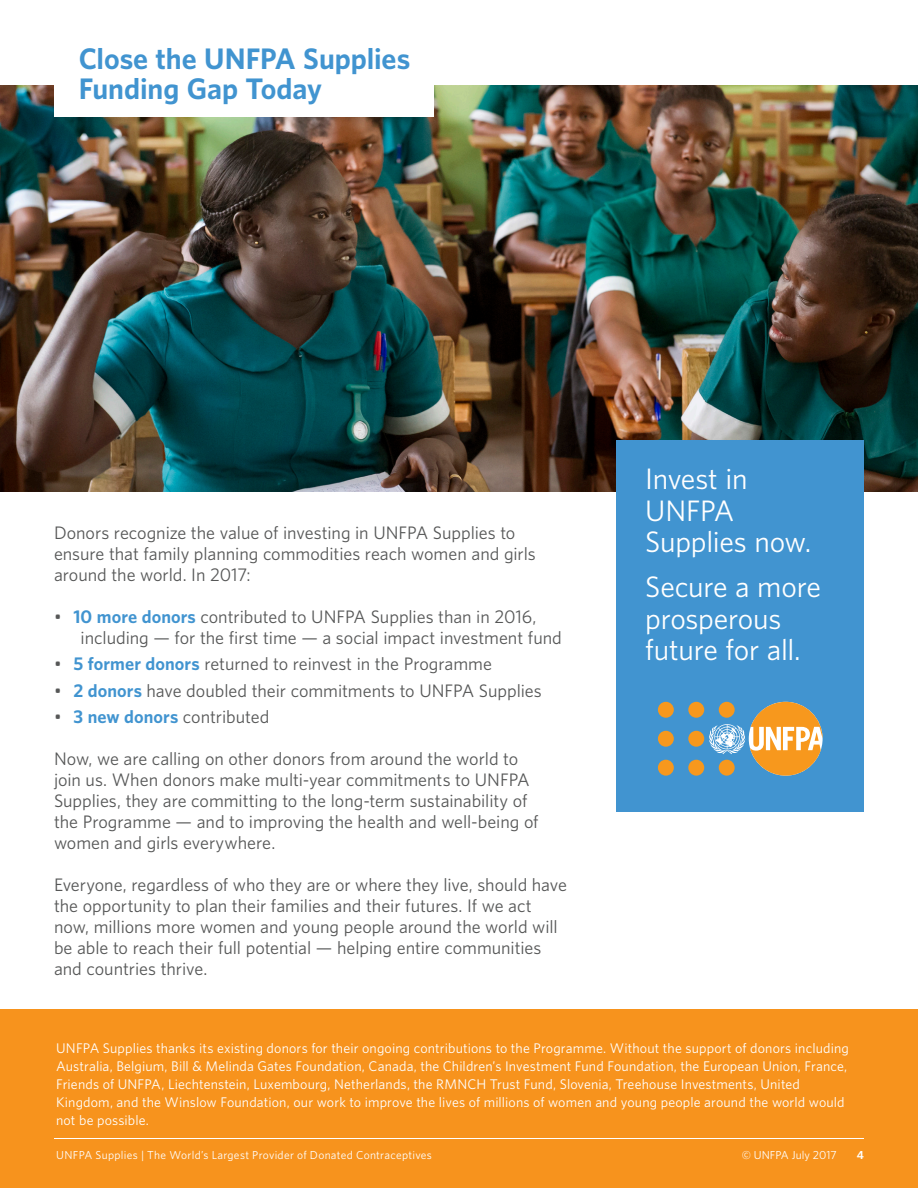
<style>
.page{position:relative;width:918px;height:1188px;background:#fff}
.page>*{position:absolute;margin:0;border:0;box-sizing:border-box;transform-origin:0 0}
.t1{font:27px/31.5px "UNFPA Text";letter-spacing:-.01em;color:#fff}
.t2{font:700 27px/30px "UNFPA";letter-spacing:-.005em;color:#4194d0}
.t3{font:16.5px/21px "UNFPA Text";letter-spacing:-.005em;color:#565757}
.t4{font:12.75px "UNFPA Text";letter-spacing:.01em;color:#fff}
.t5{font:10.5px "UNFPA Text";letter-spacing:.025em;color:#fff}
.t6{font:10.5px "UNFPA Text";color:#fff}
.t7{font:700 10.5px "UNFPA";color:#fff}
.s1{font-family:"UNFPA";font-weight:700;color:#4194d0}
</style>
<div class="page">
<div style="left:0;top:1010px;width:918px;height:178px;background:#f7931d"></div>
<img style="left:0;top:85px;width:918px;height:406px">
<div style="left:616px;top:441px;width:248px;height:371px;background:#4194d0"></div>
<div style="left:54px;top:62px;width:379px;height:55px;background:#fff"></div>
<div style="left:688px;top:731px;width:16px;height:16px;background:#f7981d;border-radius:50%"></div>
<div style="left:688px;top:760px;width:16px;height:16px;background:#f7981d;border-radius:50%"></div>
<div style="left:688px;top:702px;width:16px;height:16px;background:#f7981d;border-radius:50%"></div>
<div style="left:658px;top:731px;width:16px;height:16px;background:#f7981d;border-radius:50%"></div>
<div style="left:658px;top:760px;width:16px;height:16px;background:#f7981d;border-radius:50%"></div>
<div style="left:658px;top:702px;width:16px;height:16px;background:#f7981d;border-radius:50%"></div>
<svg style="left:709px;top:702px;width:114px;height:74px"></svg>
<hr style="left:54px;top:1138px;width:810px;height:1px;background:#fff">
<p class="t2" style="left:79px;top:43px;width:333px">Close the UNFPA Supplies<br>Funding Gap Today</p>
<p class="t3" style="left:54px;top:521px;width:483px">Donors recognize the value of investing in UNFPA Supplies to ensure that family planning commodities reach women and girls around the world. In 2017:</p>
<p class="t3" style="left:81px;top:605px;width:483px;text-indent:-27px">• <span class="s1">10 more donors</span> contributed to UNFPA Supplies than in 2016, including — for the first time — a social impact investment fund</p>
<p class="t3" style="left:54px;top:653px;width:440px">• <span class="s1">5 former donors</span> returned to reinvest in the Programme</p>
<p class="t3" style="left:54px;top:679px;width:489px">• <span class="s1">2 donors</span> have doubled their commitments to UNFPA Supplies</p>
<p class="t3" style="left:54px;top:706px;width:217px">• <span class="s1">3 new donors</span> contributed</p>
<p class="t3" style="left:54px;top:748px;width:486px">Now, we are calling on other donors from around the world to join us. When donors make multi-year commitments to UNFPA Supplies, they are committing to the long-term sustainability of the Programme — and to improving the health and well-being of women and girls everywhere.</p>
<p class="t3" style="left:54px;top:874px;width:515px">Everyone, regardless of who they are or where they live, should have the opportunity to plan their families and their futures. If we act now, millions more women and young people around the world will be able to reach their full potential — helping entire communities and countries thrive.</p>
<p class="t1" style="left:645px;top:462px;width:168px">Invest in<br>UNFPA<br>Supplies now.</p>
<p class="t1" style="left:645px;top:570px;width:177px">Secure a more prosperous future for all.</p>
<p class="t4" style="left:56px;top:1040px;width:794px">UNFPA Supplies thanks its existing donors for their ongoing contributions to the Programme. Without the support of donors including</p>
<p class="t4" style="left:56px;top:1058px;width:793px">Australia, Belgium, Bill &amp; Melinda Gates Foundation, Canada, the Children’s Investment Fund Foundation, the European Union, France,</p>
<p class="t4" style="left:56px;top:1076px;width:745px">Friends of UNFPA, Liechtenstein, Luxembourg, Netherlands, the RMNCH Trust Fund, Slovenia, Treehouse Investments, United</p>
<p class="t4" style="left:56px;top:1094px;width:790px">Kingdom, and the Winslow Foundation, our work to improve the lives of millions of women and young people around the world would</p>
<p class="t4" style="left:56px;top:1112px;width:94px">not be possible.</p>
<p class="t5" style="left:56px;top:1148px;width:377px">UNFPA Supplies | The World’s Largest Provider of Donated Contraceptives</p>
<p class="t6" style="left:742px;top:1148px;width:96px">© UNFPA July 2017</p>
<p class="t7" style="left:857px;top:1148px;width:9px">4</p>
</div>
